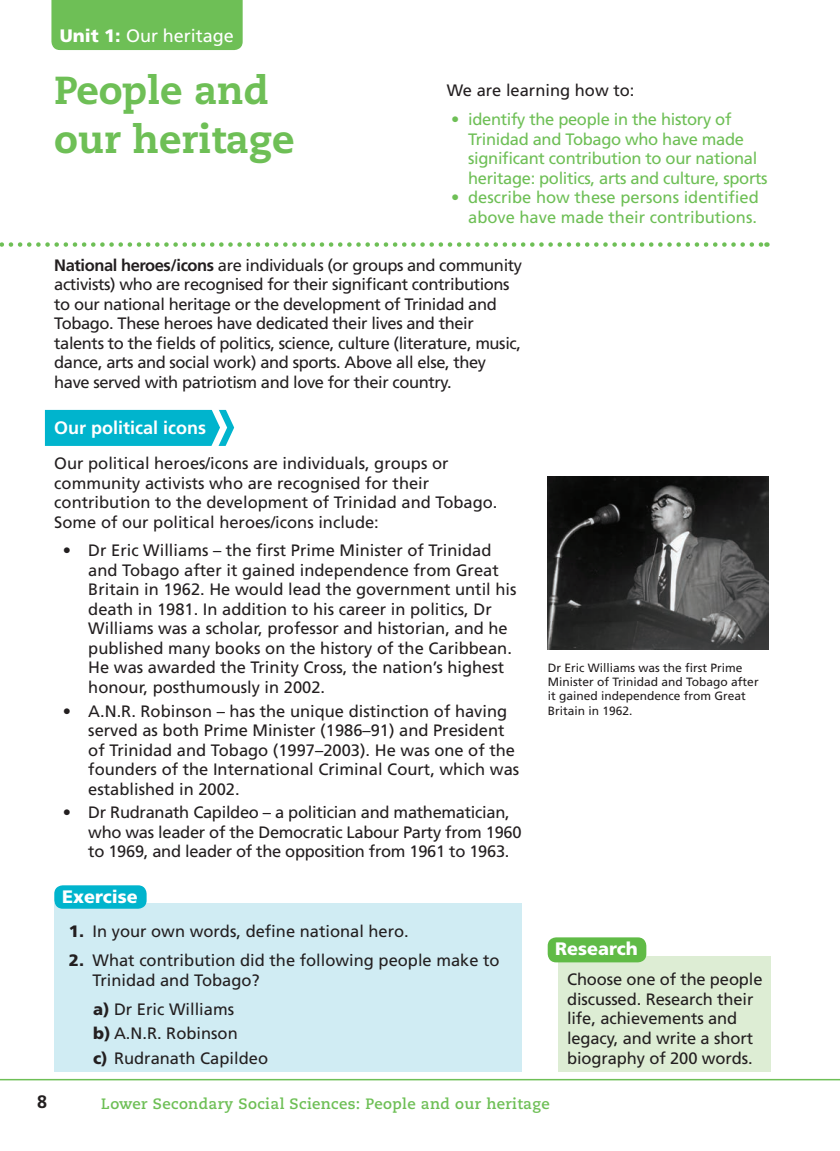
<style>
.page{position:relative;width:840px;height:1151px;background:#fff}
.page>*{position:absolute;margin:0;border:0;box-sizing:border-box;transform-origin:0 0}
.t1{font:800 39px/48.8px "Caecilia LT Std";color:#6ebf56}
.t2{font:18px "Frutiger LT Std";color:#fff}
.t3{font:700 18px "Frutiger LT Std";color:#fff}
.t4{font:900 18px "Frutiger LT Std";color:#fff}
.t5{font:700 18px "Frutiger LT Std";color:#231f20}
.t6{font:16.5px/19.5px "Frutiger LT Std";color:#231f20}
.t7{font:16.5px/19.5px "Frutiger LT Std";letter-spacing:-.025em;color:#231f20}
.t8{font:16.5px/19.5px "Frutiger LT Std";letter-spacing:-.02em;color:#231f20}
.t9{font:16.5px/19.5px "Frutiger LT Std";letter-spacing:-.02em;color:#6ebf56}
.t10{font:16.5px/19.5px "Frutiger LT Std";color:#6ebf56;text-align:right}
.t11{font:700 15px "Caecilia LT Std";letter-spacing:.025em;color:#6ebf56}
.t12{font:12px/14.4px "Frutiger LT Std";color:#231f20}
.s1{font-weight:900}
.s2{font-weight:700}
</style>
<div class="page">
<hr style="left:0;top:1078px;width:840px;height:2px;background:#6ebf56">
<div style="left:51px;top:0;width:192px;height:50px;background:#6ebf56"></div>
<div style="left:54px;top:903px;width:468px;height:168px;background:#d0ecf3"></div>
<div style="left:54px;top:885px;width:93px;height:23px;background:#00b4cd;border-radius:9px"></div>
<svg style="left:2px;top:242px;width:765px;height:5px"></svg>
<div style="left:45px;top:410px;width:190px;height:36px;background:#00b4cd"></div>
<svg style="left:211px;top:409px;width:24px;height:37px"></svg>
<div style="left:558px;top:955px;width:213px;height:116px;background:#ddedd4"></div>
<div style="left:548px;top:937px;width:98px;height:25px;background:#60bb46;border-radius:9px"></div>
<img style="left:548px;top:477px;width:221px;height:172px">
<p class="t2" style="left:60px;top:28px;width:176px"><span class="s1">Unit 1:</span> Our heritage</p>
<h1 class="t1" style="left:54px;top:70px;width:242px">People and our heritage</h1>
<p class="t6" style="left:447px;top:82px;width:189px">We are learning how to:</p>
<p class="t9" style="left:468px;top:111px;width:301px;text-indent:-17px">• identify the people in the history of Trinidad and Tobago who have made significant contribution to our national heritage: politics, arts and culture, sports</p>
<p class="t10" style="left:451px;top:189px;width:309px">• describe how these persons identified above have made their contributions.</p>
<p class="t7" style="left:54px;top:256px;width:469px"><span class="s2">National heroes/icons</span> are individuals (or groups and community activists) who are recognised for their significant contributions to our national heritage or the development of Trinidad and Tobago. These heroes have dedicated their lives and their talents to the fields of politics, science, culture (literature, music, dance, arts and social work) and sports. Above all else, they have served with patriotism and love for their country.</p>
<p class="t3" style="left:54px;top:420px;width:154px">Our political icons</p>
<p class="t6" style="left:54px;top:455px;width:445px">Our political heroes/icons are individuals, groups or community activists who are recognised for their contribution to the development of Trinidad and Tobago.<br>Some of our political heroes/icons include:</p>
<p class="t6" style="left:88px;top:542px;width:430px;text-indent:-26px">• Dr Eric Williams – the first Prime Minister of Trinidad and Tobago after it gained independence from Great Britain in 1962. He would lead the government until his death in 1981. In addition to his career in politics, Dr Williams was a scholar, professor and historian, and he published many books on the history of the Caribbean.<br>He was awarded the Trinity Cross, the nation’s highest honour, posthumously in 2002.</p>
<p class="t6" style="left:88px;top:702px;width:432px;text-indent:-26px">• A.N.R. Robinson – has the unique distinction of having served as both Prime Minister (1986–91) and President of Trinidad and Tobago (1997–2003). He was one of the founders of the International Criminal Court, which was established in 2002.</p>
<p class="t8" style="left:88px;top:804px;width:435px;text-indent:-26px">• Dr Rudranath Capildeo – a politician and mathematician, who was leader of the Democratic Labour Party from 1960 to 1969, and leader of the opposition from 1961 to 1963.</p>
<p class="t4" style="left:62px;top:889px;width:77px">Exercise</p>
<p class="t6" style="left:69px;top:922px;width:341px"><span class="s1">1.</span> In your own words, define national hero.</p>
<p class="t6" style="left:93px;top:951px;width:409px;text-indent:-24px"><span class="s1">2.</span> What contribution did the following people make to<br>Trinidad and Tobago?</p>
<p class="t6" style="left:93px;top:998px;width:177px;line-height:24.2px"><span class="s1">a)</span> Dr Eric Williams<br><span class="s1">b)</span> A.N.R. Robinson<br><span class="s1">c)</span> Rudranath Capildeo</p>
<p class="t12" style="left:548px;top:661px;width:212px">Dr Eric Williams was the first Prime<br>Minister of Trinidad and Tobago after it gained independence from Great<br>Britain in 1962.</p>
<p class="t4" style="left:555px;top:941px;width:84px">Research</p>
<p class="t6" style="left:567px;top:970px;width:197px">Choose one of the people discussed. Research their life, achievements and legacy, and write a short biography of 200 words.</p>
<p class="t5" style="left:37px;top:1094px;width:12px">8</p>
<p class="t11" style="left:101px;top:1097px;width:450px">Lower Secondary Social Sciences: People and our heritage</p>
</div>
